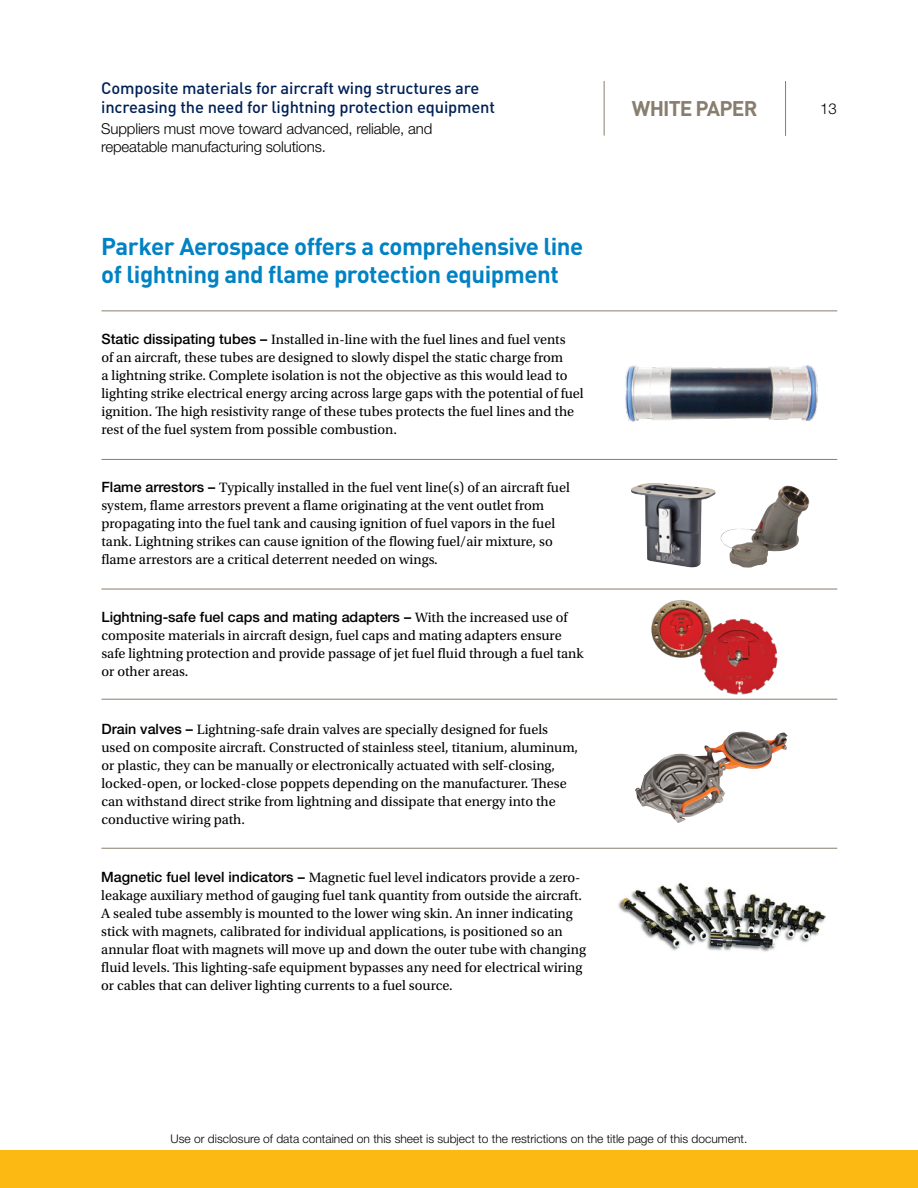
<style>
.page{position:relative;width:918px;height:1188px;background:#fff}
.page>*{position:absolute;margin:0;border:0;box-sizing:border-box;transform-origin:0 0}
.t1{font:700 24px/28.5px "DINOT";letter-spacing:-.02em;color:#0082c4}
.t2{font:700 21px "DINOT";letter-spacing:-.04em;color:#887d6e}
.t3{font:500 16.5px/19.5px "DINOT";letter-spacing:-.01em;color:#002157}
.t4{font:300 15px/18px "Helvetica Neue LT Std";letter-spacing:-.01em;color:#000}
.t5{font:14.25px/18px "Utopia Std";color:#000}
.t6{font:500 14.25px "Helvetica Neue LT Std";color:#000}
.t7{font:300 12px "Helvetica Neue LT Std";color:#000}
.s1{font-family:"Helvetica Neue LT Std";font-weight:500}
.s2{font-family:"Utopia Std";font-weight:400}
</style>
<div class="page">
<div style="left:0;top:1150px;width:918px;height:38px;background:#fdb913"></div>
<hr style="left:604px;top:81px;width:1px;height:55px;background:#887d6e">
<hr style="left:785px;top:81px;width:1px;height:55px;background:#887d6e">
<hr style="left:101px;top:459px;width:736px;height:1px;background:#887d6e">
<hr style="left:101px;top:310px;width:736px;height:1px;background:#887d6e">
<hr style="left:101px;top:589px;width:736px;height:1px;background:#887d6e">
<hr style="left:101px;top:699px;width:736px;height:1px;background:#887d6e">
<hr style="left:101px;top:848px;width:736px;height:1px;background:#887d6e">
<img style="left:720px;top:486px;width:90px;height:82px">
<img style="left:631px;top:483px;width:85px;height:85px">
<img style="left:625px;top:365px;width:193px;height:57px">
<img style="left:636px;top:600px;width:154px;height:99px">
<img style="left:618px;top:882px;width:207px;height:70px">
<img style="left:635px;top:733px;width:152px;height:90px">
<p class="t3" style="left:101px;top:77px;width:395px">Composite materials for aircraft wing structures are increasing the need for lightning protection equipment</p>
<p class="t4" style="left:101px;top:119px;width:333px">Suppliers must move toward advanced, reliable, and repeatable manufacturing solutions.</p>
<h1 class="t1" style="left:101px;top:231px;width:484px">Parker Aerospace offers a comprehensive line of lightning and flame protection equipment</h1>
<p class="t5" style="left:101px;top:331px;width:484px"><span class="s1">Static dissipating tubes –</span> Installed in-line with the fuel lines and fuel vents<br>of an aircraft, these tubes are designed to slowly dispel the static charge from<br>a lightning strike. Complete isolation is not the objective as this would lead to lighting strike electrical energy arcing across large gaps with the potential of fuel ignition. The high resistivity range of these tubes protects the fuel lines and the rest of the fuel system from possible combustion.</p>
<p class="t5" style="left:101px;top:479px;width:470px"><span class="s1">Flame arrestors –</span> Typically installed in the fuel vent line(s) of an aircraft fuel system, flame arrestors prevent a flame originating at the vent outlet from propagating into the fuel tank and causing ignition of fuel vapors in the fuel tank. Lightning strikes can cause ignition of the flowing fuel/air mixture, so flame arrestors are a critical deterrent needed on wings.</p>
<p class="t6" style="left:101px;top:608px;width:468px">Lightning-safe fuel caps and mating adapters – <span class="s2">With the increased use of</span></p>
<p class="t5" style="left:101px;top:627px;width:484px">composite materials in aircraft design, fuel caps and mating adapters ensure safe lightning protection and provide passage of jet fuel fluid through a fuel tank or other areas.</p>
<p class="t5" style="left:101px;top:720px;width:478px"><span class="s1">Drain valves –</span> Lightning-safe drain valves are specially designed for fuels used on composite aircraft. Constructed of stainless steel, titanium, aluminum, or plastic, they can be manually or electronically actuated with self-closing, locked-open, or locked-close poppets depending on the manufacturer. These can withstand direct strike from lightning and dissipate that energy into the conductive wiring path.</p>
<p class="t5" style="left:101px;top:868px;width:486px"><span class="s1">Magnetic fuel level indicators –</span> Magnetic fuel level indicators provide a zero&shy;leakage auxiliary method of gauging fuel tank quantity from outside the aircraft.<br>A sealed tube assembly is mounted to the lower wing skin. An inner indicating stick with magnets, calibrated for individual applications, is positioned so an annular float with magnets will move up and down the outer tube with changing fluid levels. This lighting-safe equipment bypasses any need for electrical wiring or cables that can deliver lighting currents to a fuel source.</p>
<h2 class="t2" style="left:632px;top:95px;width:127px">WHITE PAPER</h2>
<p class="t4" style="left:820px;top:99px;width:18px">13</p>
<p class="t7" style="left:171px;top:1131px;width:578px">Use or disclosure of data contained on this sheet is subject to the restrictions on the title page of this document.</p>
</div>
